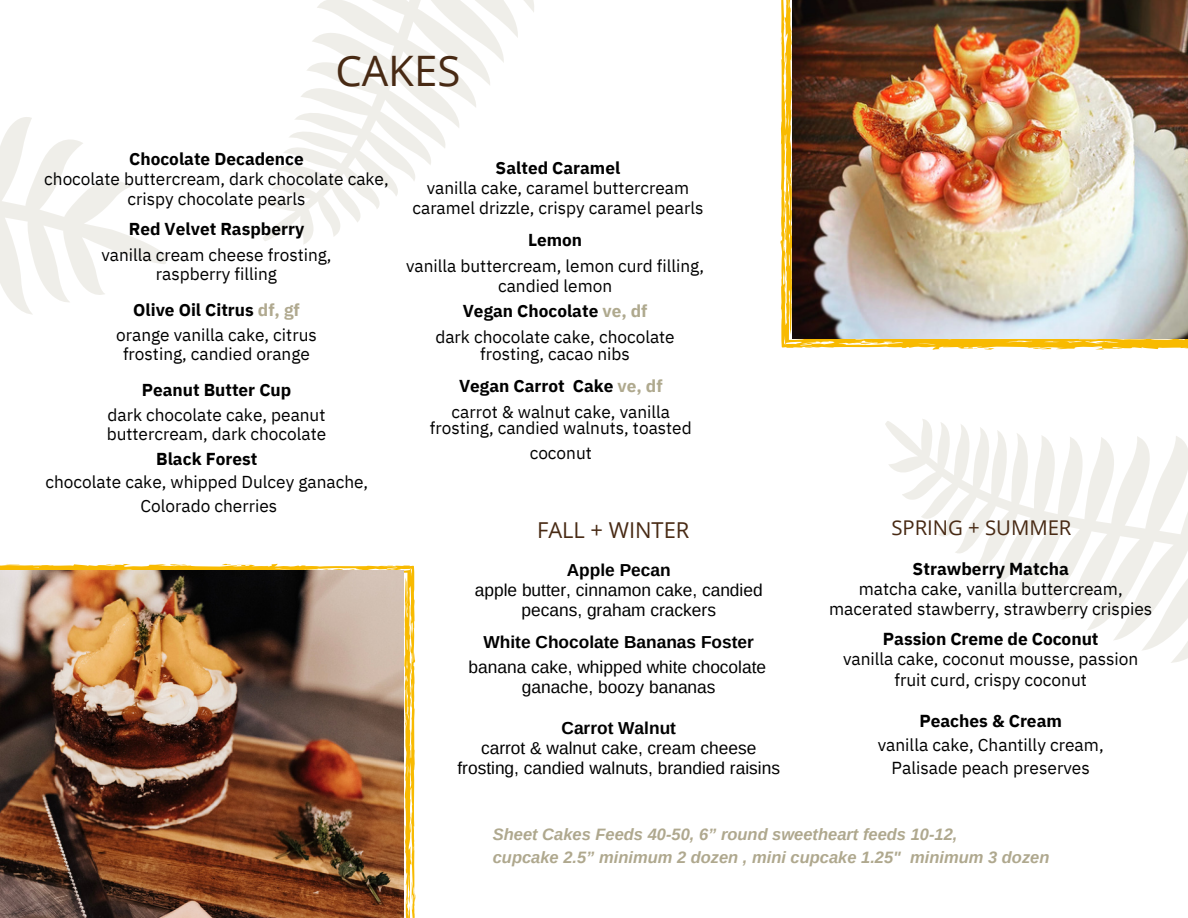
<style>
.page{position:relative;width:1188px;height:918px;background:#fff}
.page>*{position:absolute;margin:0;border:0;box-sizing:border-box;transform-origin:0 0}
.t1{font:42px "Open Sans";color:#482a14}
.t2{font:21.9px "Open Sans";color:#482a14}
.t3{font:20.4px "Open Sans";color:#482a14}
.t4{font:17.4px/20.1px "Arimo";color:#000;text-align:center}
.t5{font:17.4px/20.1px "IBM Plex Sans";color:#000;text-align:center}
.t6{font:700 17.4px "IBM Plex Sans";color:#000}
.t7{font:700 17.4px "Arimo";color:#000}
.t8{font:17.25px/20px "IBM Plex Sans";color:#000;text-align:center}
.t9{font:700 17.25px "IBM Plex Sans";color:#000}
.t10{font:italic 700 16.5px/22.5px "Arimo";color:#afa88e}
.s1{color:#b0a98f}
.s2{color:#afa98e}
</style>
<div class="page">
<svg style="left:885px;top:421px;width:303px;height:242px"></svg>
<svg style="left:0;top:564px;width:416px;height:354px"></svg>
<svg style="left:780px;top:0;width:408px;height:350px;fill:#f8ba08"></svg>
<img style="left:0;top:571px;width:404px;height:347px">
<svg style="left:0;top:117px;width:168px;height:198px"></svg>
<svg style="left:263px;top:0;width:271px;height:244px"></svg>
<img style="left:793px;top:0;width:395px;height:339px">
<p class="t1" style="left:335px;top:41px;width:127px">CAKES</p>
<p class="t9" style="left:129px;top:147px;width:176px">Chocolate Decadence</p>
<p class="t8" style="left:44px;top:168px;width:346px">chocolate buttercream, dark chocolate cake, crispy chocolate pearls</p>
<p class="t9" style="left:129px;top:218px;width:177px">Red Velvet Raspberry</p>
<p class="t8" style="left:101px;top:245px;width:232px">vanilla cream cheese frosting,</p>
<p class="t8" style="left:156px;top:264px;width:123px">raspberry filling</p>
<p class="t9" style="left:133px;top:299px;width:168px">Olive Oil Citrus <span class="s1">df, gf</span></p>
<p class="t8" style="left:116px;top:325px;width:202px">orange vanilla cake, citrus</p>
<p class="t8" style="left:123px;top:343px;width:188px">frosting, candied orange</p>
<p class="t9" style="left:142px;top:379px;width:151px">Peanut Butter Cup</p>
<p class="t8" style="left:108px;top:405px;width:219px">dark chocolate cake, peanut</p>
<p class="t8" style="left:107px;top:423px;width:221px">buttercream, dark chocolate</p>
<p class="t9" style="left:156px;top:447px;width:103px">Black Forest</p>
<p class="t8" style="left:45px;top:472px;width:324px">chocolate cake, whipped Dulcey ganache,</p>
<p class="t8" style="left:141px;top:495px;width:138px">Colorado cherries</p>
<p class="t9" style="left:496px;top:157px;width:126px">Salted Caramel</p>
<p class="t8" style="left:427px;top:178px;width:264px">vanilla cake, caramel buttercream</p>
<h1 class="t8" style="left:412px;top:198px;width:292px">caramel drizzle, crispy caramel pearls</h1>
<p class="t9" style="left:528px;top:228px;width:56px">Lemon</p>
<p class="t8" style="left:406px;top:255px;width:299px">vanilla buttercream, lemon curd filling,</p>
<p class="t8" style="left:498px;top:275px;width:115px">candied lemon</p>
<p class="t9" style="left:463px;top:300px;width:186px">Vegan Chocolate <span class="s2">ve, df</span></p>
<p class="t8" style="left:435px;top:327px;width:241px">dark chocolate cake, chocolate</p>
<p class="t8" style="left:480px;top:343px;width:151px">frosting, cacao nibs</p>
<p class="t9" style="left:459px;top:375px;width:205px">Vegan Carrot Cake <span class="s2">ve, df</span></p>
<p class="t8" style="left:452px;top:402px;width:220px">carrot &amp; walnut cake, vanilla</p>
<p class="t8" style="left:430px;top:418px;width:263px">frosting, candied walnuts, toasted</p>
<p class="t8" style="left:530px;top:443px;width:64px">coconut</p>
<p class="t2" style="left:537px;top:515px;width:154px">FALL + WINTER</p>
<p class="t3" style="left:891px;top:513px;width:182px">SPRING + SUMMER</p>
<p class="t7" style="left:567px;top:561px;width:105px">Apple Pecan</p>
<p class="t4" style="left:475px;top:580px;width:289px">apple butter, cinnamon cake, candied pecans, graham crackers</p>
<p class="t7" style="left:484px;top:633px;width:272px">White Chocolate Bananas Foster</p>
<p class="t4" style="left:469px;top:657px;width:299px">banana cake, whipped white chocolate</p>
<h2 class="t4" style="left:522px;top:677px;width:195px">ganache, boozy bananas</h2>
<p class="t7" style="left:562px;top:718px;width:116px">Carrot Walnut</p>
<p class="t4" style="left:457px;top:738px;width:324px">carrot &amp; walnut cake, cream cheese frosting, candied walnuts, brandied raisins</p>
<p class="t6" style="left:913px;top:557px;width:158px">Strawberry Matcha</p>
<p class="t5" style="left:829px;top:579px;width:325px">matcha cake, vanilla buttercream, macerated stawberry, strawberry crispies</p>
<p class="t6" style="left:883px;top:627px;width:217px">Passion Creme de Coconut</p>
<p class="t5" style="left:843px;top:649px;width:297px">vanilla cake, coconut mousse, passion fruit curd, crispy coconut</p>
<p class="t6" style="left:919px;top:709px;width:144px">Peaches &amp; Cream</p>
<h2 class="t5" style="left:878px;top:734px;width:228px">vanilla cake, Chantilly cream,</h2>
<p class="t5" style="left:892px;top:758px;width:200px">Palisade peach preserves</p>
<p class="t10" style="left:493px;top:823px;width:558px">Sheet Cakes Feeds 40-50, 6” round sweetheart feeds 10-12,<br>cupcake 2.5” minimum 2 dozen , mini cupcake 1.25" minimum 3 dozen</p>
</div>
